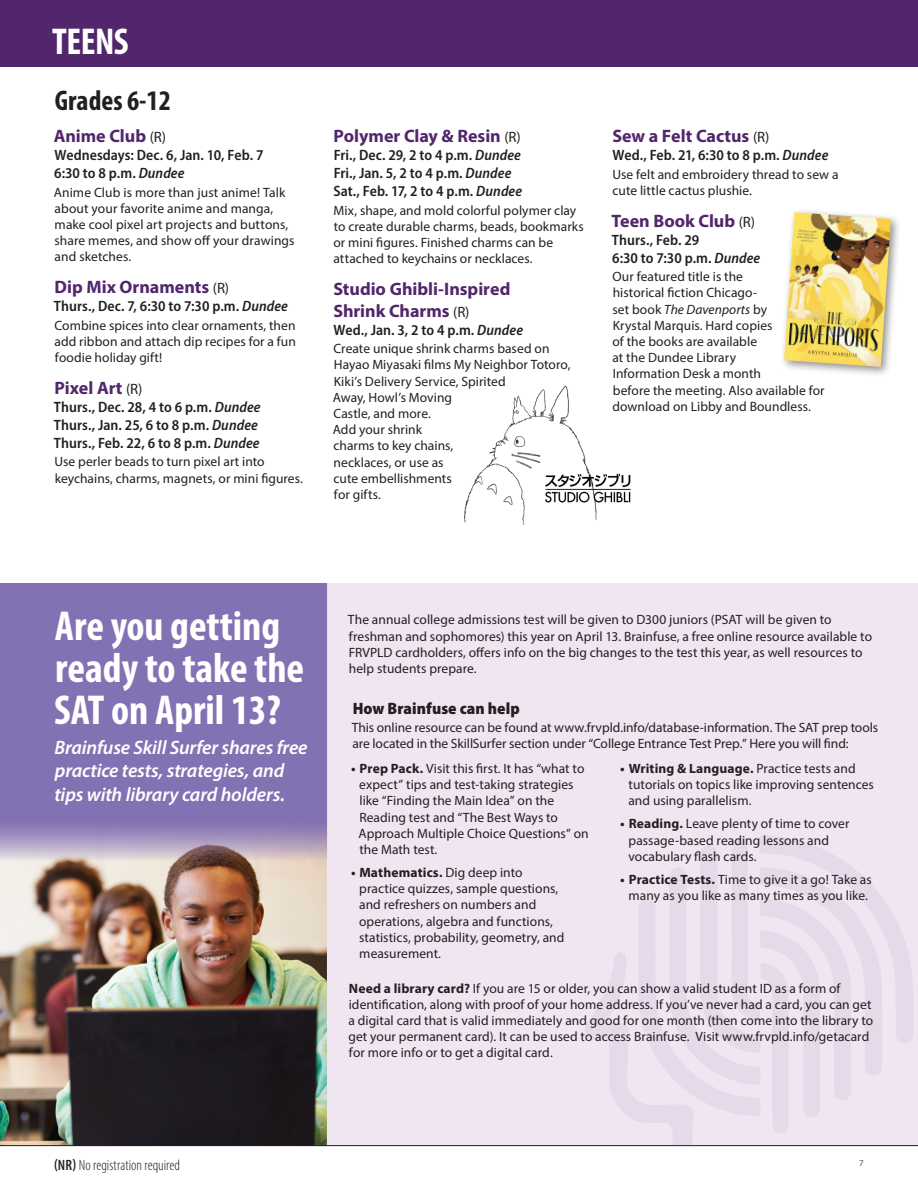
<style>
.page{position:relative;width:918px;height:1188px;background:#fff}
.page>*{position:absolute;margin:0;border:0;box-sizing:border-box;transform-origin:0 0}
.FEATURE_-_Heading{font:700 condensed 42px/42px "Myriad Pro";color:#fff}
.t1{font:700 condensed 37.5px "Myriad Pro";letter-spacing:-.015em;color:#fff}
.FEATURE_-_Heading-2{font:700 condensed 28.5px "Myriad Pro";color:#231f20}
.BASIC_-_Paragraph_Myriad{font:italic 600 19.5px/23.4px "Myriad Pro";letter-spacing:-.01em;color:#fff}
.BASIC_-_Title{font:700 18px/21.6px "Myriad Pro";color:#51266c}
.BASIC_-_Sub-Title{font:900 semi-condensed 16.5px "Myriad Pro";letter-spacing:.005em;color:#231f20}
.BASIC_-_Date___Time{font:600 semi-condensed 15px/18px "Myriad Pro";color:#231f20}
.Rust_Head_centered{font:300 condensed 15px "Myriad Pro";color:#231f20}
.BASIC_-_Paragraph_Myriad-2{font:13.5px/16.2px "Myriad Pro";letter-spacing:.005em;color:#231f20}
.t2{font:600 9px "Myriad Pro";color:#808285}
.s1{font-weight:400;font-size:15px;color:#231f20}
.s2{font-style:italic}
.s3{font-weight:600}
.s4{font-weight:700}
</style>
<div class="page">
<img style="left:0;top:584px;width:918px;height:561px">
<svg style="left:583px;top:835px;width:330px;height:310px;background:#eae1ee"></svg>
<hr style="left:0;top:1145px;width:918px;height:1px;background:#231f20">
<div style="left:0;top:0;width:918px;height:67px;background:#51266c"></div>
<div style="left:780px;top:208px;width:122px;height:170px;background:#231f20;opacity:.5"></div>
<img style="left:784px;top:212px;width:107px;height:155px">
<img style="left:464px;top:386px;width:167px;height:139px">
<p class="t1" style="left:52px;top:18px;width:78px">TEENS</p>
<p class="FEATURE_-_Heading-2" style="left:55px;top:83px;width:118px">Grades 6-12</p>
<p class="BASIC_-_Title" style="left:54px;top:125px;width:114px">Anime Club <span class="s1">(R)</span></p>
<p class="BASIC_-_Date___Time" style="left:54px;top:146px;width:211px">Wednesdays: Dec. 6, Jan. 10, Feb. 7<br>6:30 to 8 p.m. <span class="s2">Dundee</span></p>
<p class="BASIC_-_Paragraph_Myriad-2" style="left:54px;top:184px;width:242px">Anime Club is more than just anime! Talk about your favorite anime and manga, make cool pixel art projects and buttons, share memes, and show off your drawings and sketches.</p>
<p class="BASIC_-_Title" style="left:55px;top:276px;width:176px">Dip Mix Ornaments <span class="s1">(R)</span></p>
<p class="BASIC_-_Date___Time" style="left:54px;top:297px;width:236px">Thurs., Dec. 7, 6:30 to 7:30 p.m. <span class="s2">Dundee</span></p>
<p class="BASIC_-_Paragraph_Myriad-2" style="left:54px;top:317px;width:243px;text-align:justify">Combine spices into clear ornaments, then add ribbon and attach dip recipes for a fun foodie holiday gift!</p>
<p class="BASIC_-_Title" style="left:55px;top:376px;width:89px">Pixel Art <span class="s1">(R)</span></p>
<p class="BASIC_-_Date___Time" style="left:54px;top:397px;width:208px">Thurs., Dec. 28, 4 to 6 p.m. <span class="s2">Dundee</span></p>
<p class="BASIC_-_Date___Time" style="left:54px;top:415px;width:205px">Thurs., Jan. 25, 6 to 8 p.m. <span class="s2">Dundee</span></p>
<p class="BASIC_-_Date___Time" style="left:54px;top:433px;width:207px">Thurs., Feb. 22, 6 to 8 p.m. <span class="s2">Dundee</span></p>
<p class="BASIC_-_Paragraph_Myriad-2" style="left:55px;top:453px;width:250px">Use perler beads to turn pixel art into keychains, charms, magnets, or mini figures.</p>
<p class="BASIC_-_Title" style="left:334px;top:125px;width:189px">Polymer Clay &amp; Resin <span class="s1">(R)</span></p>
<p class="BASIC_-_Date___Time" style="left:334px;top:146px;width:189px">Fri., Dec. 29, 2 to 4 p.m. <span class="s2">Dundee</span></p>
<p class="BASIC_-_Date___Time" style="left:334px;top:164px;width:179px">Fri., Jan. 5, 2 to 4 p.m. <span class="s2">Dundee</span></p>
<p class="BASIC_-_Date___Time" style="left:333px;top:182px;width:190px">Sat., Feb. 17, 2 to 4 p.m. <span class="s2">Dundee</span></p>
<p class="BASIC_-_Paragraph_Myriad-2" style="left:333px;top:202px;width:252px">Mix, shape, and mold colorful polymer clay to create durable charms, beads, bookmarks or mini figures. Finished charms can be attached to keychains or necklaces.</p>
<p class="BASIC_-_Title" style="left:333px;top:277px;width:178px">Studio Ghibli-Inspired<br>Shrink Charms <span class="s1">(R)</span></p>
<p class="BASIC_-_Date___Time" style="left:334px;top:320px;width:191px">Wed., Jan. 3, 2 to 4 p.m. <span class="s2">Dundee</span></p>
<p class="BASIC_-_Paragraph_Myriad-2" style="left:333px;top:340px;width:239px">Create unique shrink charms based on<br>Hayao Miyasaki films My Neighbor Totoro,</p>
<p class="BASIC_-_Paragraph_Myriad-2" style="left:334px;top:373px;width:173px">Kiki’s Delivery Service, Spirited</p>
<p class="BASIC_-_Paragraph_Myriad-2" style="left:333px;top:389px;width:121px">Away, Howl’s Moving</p>
<p class="BASIC_-_Paragraph_Myriad-2" style="left:333px;top:405px;width:122px">Castle, and more.<br>Add your shrink charms to key chains, necklaces, or use as cute embellishments for gifts.</p>
<p class="BASIC_-_Title" style="left:612px;top:125px;width:158px">Sew a Felt Cactus <span class="s1">(R)</span></p>
<p class="BASIC_-_Date___Time" style="left:613px;top:146px;width:217px">Wed., Feb. 21, 6:30 to 8 p.m. <span class="s2">Dundee</span></p>
<p class="BASIC_-_Paragraph_Myriad-2" style="left:612px;top:166px;width:228px">Use felt and embroidery thread to sew a cute little cactus plushie.</p>
<p class="BASIC_-_Title" style="left:612px;top:209px;width:145px">Teen Book Club <span class="s1">(R)</span></p>
<p class="BASIC_-_Date___Time" style="left:612px;top:230px;width:150px">Thurs., Feb. 29<br>6:30 to 7:30 p.m. <span class="s2">Dundee</span></p>
<p class="BASIC_-_Paragraph_Myriad-2" style="left:612px;top:268px;width:162px">Our featured title is the historical fiction Chicago&shy;set book <span class="s2">The Davenports</span> by<br>Krystal Marquis. Hard copies of the books are available<br>at the Dundee Library<br>Information Desk a month</p>
<p class="BASIC_-_Paragraph_Myriad-2" style="left:612px;top:382px;width:214px">before the meeting. Also available for download on Libby and Boundless.</p>
<p class="FEATURE_-_Heading" style="left:54px;top:604px;width:251px">Are you getting ready to take the<br>SAT on April 13?</p>
<p class="BASIC_-_Paragraph_Myriad" style="left:54px;top:735px;width:255px">Brainfuse Skill Surfer shares free practice tests, strategies, and tips with library card holders.</p>
<p class="Rust_Head_centered" style="left:54px;top:1156px;width:127px"><span class="s3">(NR)</span> No registration required</p>
<p class="BASIC_-_Paragraph_Myriad-2" style="left:348px;top:611px;width:526px">The annual college admissions test will be given to D300 juniors (PSAT will be given to freshman and sophomores) this year on April 13. Brainfuse, a free online resource available to FRVPLD cardholders, offers info on the big changes to the test this year, as well resources to help students prepare.</p>
<p class="BASIC_-_Sub-Title" style="left:353px;top:697px;width:169px">How Brainfuse can help</p>
<p class="BASIC_-_Paragraph_Myriad-2" style="left:352px;top:719px;width:528px">This online resource can be found at www.frvpld.info/database-information. The SAT prep tools are located in the SkillSurfer section under “College Entrance Test Prep.” Here you will find:</p>
<p class="BASIC_-_Paragraph_Myriad-2" style="left:358px;top:760px;width:232px;text-indent:-7px"><span class="s4">• Prep Pack.</span> Visit this first. It has “what to expect” tips and test-taking strategies like “Finding the Main Idea” on the Reading test and “The Best Ways to Approach Multiple Choice Questions” on the Math test.</p>
<p class="BASIC_-_Paragraph_Myriad-2" style="left:359px;top:864px;width:207px;text-indent:-8px"><span class="s4">• Mathematics.</span> Dig deep into practice quizzes, sample questions, and refreshers on numbers and operations, algebra and functions, statistics, probability, geometry, and measurement.</p>
<p class="BASIC_-_Paragraph_Myriad-2" style="left:628px;top:760px;width:247px;text-indent:-8px"><span class="s4">• Writing &amp; Language.</span> Practice tests and tutorials on topics like improving sentences and using parallelism.</p>
<p class="BASIC_-_Paragraph_Myriad-2" style="left:628px;top:816px;width:223px;text-indent:-8px"><span class="s4">• Reading.</span> Leave plenty of time to cover passage-based reading lessons and vocabulary flash cards.</p>
<p class="BASIC_-_Paragraph_Myriad-2" style="left:620px;top:871px;width:253px;text-align:center"><span class="s4">• Practice Tests.</span> Time to give it a go! Take as many as you like as many times as you like.</p>
<p class="BASIC_-_Paragraph_Myriad-2" style="left:348px;top:980px;width:526px"><span class="s4">Need a library card?</span> If you are 15 or older, you can show a valid student ID as a form of identification, along with proof of your home address. If you’ve never had a card, you can get a digital card that is valid immediately and good for one month (then come into the library to get your permanent card). It can be used to access Brainfuse. Visit www.frvpld.info/getacard for more info or to get a digital card.</p>
<p class="t2" style="left:859px;top:1158px;width:6px">7</p>
</div>
